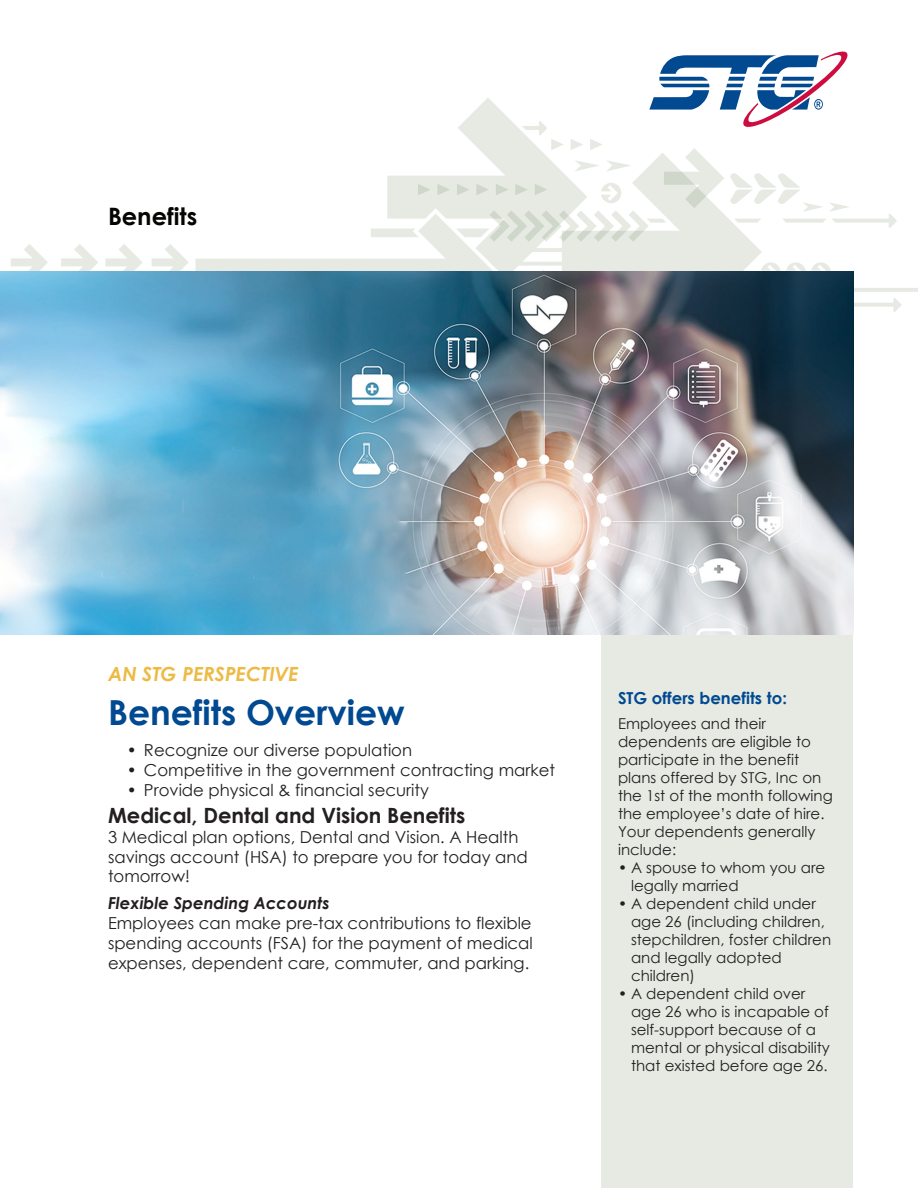
<style>
.page{position:relative;width:918px;height:1188px;background:#fff}
.page>*{position:absolute;margin:0;border:0;box-sizing:border-box;transform-origin:0 0}
.t1{font:700 34.5px "Century Gothic";color:#014990}
.t2{font:700 24px "Century Gothic";color:#050604}
.t3{font:700 21px "Century Gothic";color:#231f20}
.t4{font:italic 700 19.5px "Century Gothic";color:#edba43}
.t5{font:16.5px/19.8px "Century Gothic";color:#231f20}
.t6{font:italic 700 16.5px "Century Gothic";color:#231f20}
.t7{font:700 16.5px "Century Gothic";color:#014990}
.t8{font:15px/18px "Century Gothic";color:#231f20}
</style>
<div class="page">
<svg style="left:105px;top:244px;width:38px;height:27px"></svg>
<svg style="left:61px;top:244px;width:37px;height:27px"></svg>
<svg style="left:11px;top:244px;width:37px;height:27px"></svg>
<svg style="left:152px;top:244px;width:37px;height:27px"></svg>
<div style="left:602px;top:534px;width:252px;height:654px;background:#e6eae3"></div>
<svg style="left:195px;top:51px;width:723px;height:261px"></svg>
<img style="left:0;top:271px;width:854px;height:363px">
<h2 class="t2" style="left:108px;top:198px;width:91px">Benefits</h2>
<h3 class="t4" style="left:108px;top:659px;width:192px">AN STG PERSPECTIVE</h3>
<h1 class="t1" style="left:108px;top:686px;width:298px">Benefits Overview</h1>
<p class="t5" style="left:127px;top:740px;width:287px">• Recognize our diverse population</p>
<p class="t5" style="left:127px;top:760px;width:429px">• Competitive in the government contracting market</p>
<p class="t5" style="left:127px;top:780px;width:303px">• Provide physical &amp; financial security</p>
<h3 class="t3" style="left:108px;top:799px;width:359px">Medical, Dental and Vision Benefits</h3>
<p class="t5" style="left:108px;top:827px;width:421px">3 Medical plan options, Dental and Vision. A Health savings account (HSA) to prepare you for today and tomorrow!</p>
<p class="t6" style="left:108px;top:891px;width:223px">Flexible Spending Accounts</p>
<p class="t5" style="left:108px;top:913px;width:426px;text-align:justify">Employees can make pre-tax contributions to flexible spending accounts (FSA) for the payment of medical expenses, dependent care, commuter, and parking.</p>
<p class="t7" style="left:618px;top:685px;width:170px">STG offers benefits to:</p>
<p class="t8" style="left:618px;top:715px;width:216px">Employees and their dependents are eligible to participate in the benefit plans offered by STG, Inc on the 1st of the month following the employee’s date of hire.<br>Your dependents generally include:</p>
<p class="t8" style="left:631px;top:859px;width:196px;text-indent:-13px">• A spouse to whom you are legally married</p>
<p class="t8" style="left:631px;top:895px;width:202px;text-indent:-13px">• A dependent child under age 26 (including children, stepchildren, foster children and legally adopted children)</p>
<p class="t8" style="left:631px;top:985px;width:200px;text-indent:-13px">• A dependent child over age 26 who is incapable of self-support because of a mental or physical disability that existed before age 26.</p>
</div>
